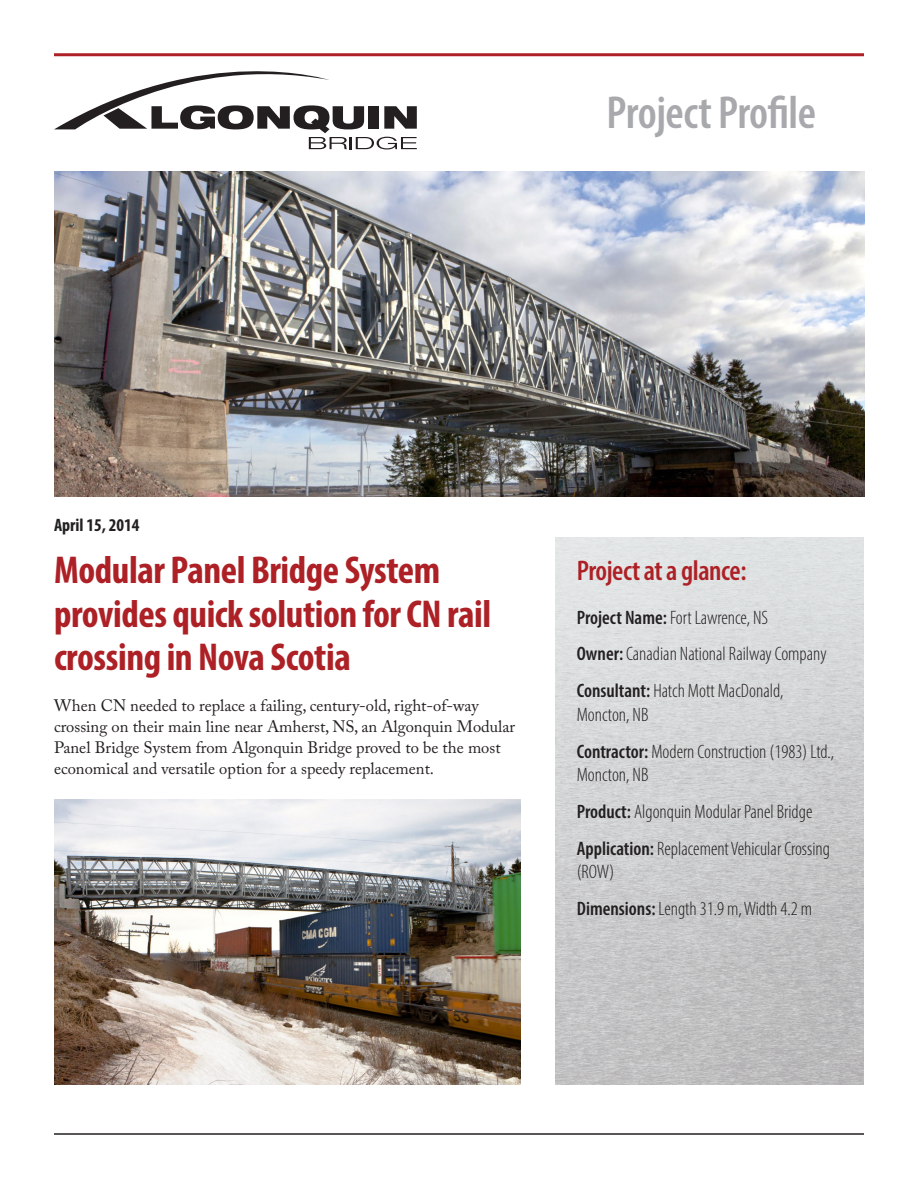
<style>
.page{position:relative;width:918px;height:1188px;background:#fff}
.page>*{position:absolute;margin:0;border:0;box-sizing:border-box;transform-origin:0 0}
.Profile{font:600 condensed 46.5px "Myriad Pro";letter-spacing:-.01em;color:#a8a9ad}
.Head{font:700 condensed 39px/43.5px "Myriad Pro";letter-spacing:-.01em;color:#ad2126}
.Header_Red_2{font:600 condensed 28.5px "Myriad Pro";letter-spacing:-.015em;color:#ad2126}
.Project_details{font:300 condensed 19.5px/23.4px "Myriad Pro";color:#231f20}
.Date{font:700 condensed 18px "Myriad Pro";color:#231f20}
.copy{font:16.5px/21px "Adobe Caslon Pro";color:#231f20}
.s1{font-weight:600}
</style>
<div class="page">
<img style="left:555px;top:538px;width:309px;height:546px">
<hr style="left:54px;top:1133px;width:810px;height:2px;background:#231f20">
<hr style="left:54px;top:53px;width:810px;height:3px;background:#ad2126">
<img style="left:54px;top:172px;width:810px;height:325px">
<svg style="left:54px;top:71px;width:363px;height:78px"></svg>
<img style="left:54px;top:799px;width:467px;height:285px">
<p class="Profile" style="left:607px;top:84px;width:211px">Project Profile</p>
<p class="Date" style="left:54px;top:514px;width:87px">April 15, 2014</p>
<p class="Head" style="left:54px;top:548px;width:439px">Modular Panel Bridge System provides quick solution for CN rail crossing in Nova Scotia</p>
<p class="Header_Red_2" style="left:577px;top:553px;width:171px">Project at a glance:</p>
<p class="Project_details" style="left:577px;top:605px;width:193px"><span class="s1">Project Name:</span> Fort Lawrence, NS</p>
<p class="Project_details" style="left:577px;top:642px;width:251px"><span class="s1">Owner:</span> Canadian National Railway Company</p>
<p class="Project_details" style="left:577px;top:679px;width:208px"><span class="s1">Consultant:</span> Hatch Mott MacDonald,<br>Moncton, NB</p>
<p class="Project_details" style="left:577px;top:739px;width:259px"><span class="s1">Contractor:</span> Modern Construction (1983) Ltd.,<br>Moncton, NB</p>
<p class="Project_details" style="left:577px;top:800px;width:237px"><span class="s1">Product:</span> Algonquin Modular Panel Bridge</p>
<p class="Project_details" style="left:577px;top:837px;width:255px"><span class="s1">Application:</span> Replacement Vehicular Crossing (ROW)</p>
<p class="Project_details" style="left:577px;top:897px;width:237px"><span class="s1">Dimensions:</span> Length 31.9 m, Width 4.2 m</p>
<p class="copy" style="left:54px;top:695px;width:463px">When CN needed to replace a failing, century-old, right-of-way crossing on their main line near Amherst, NS, an Algonquin Modular Panel Bridge System from Algonquin Bridge proved to be the most economical and versatile option for a speedy replacement.</p>
</div>
